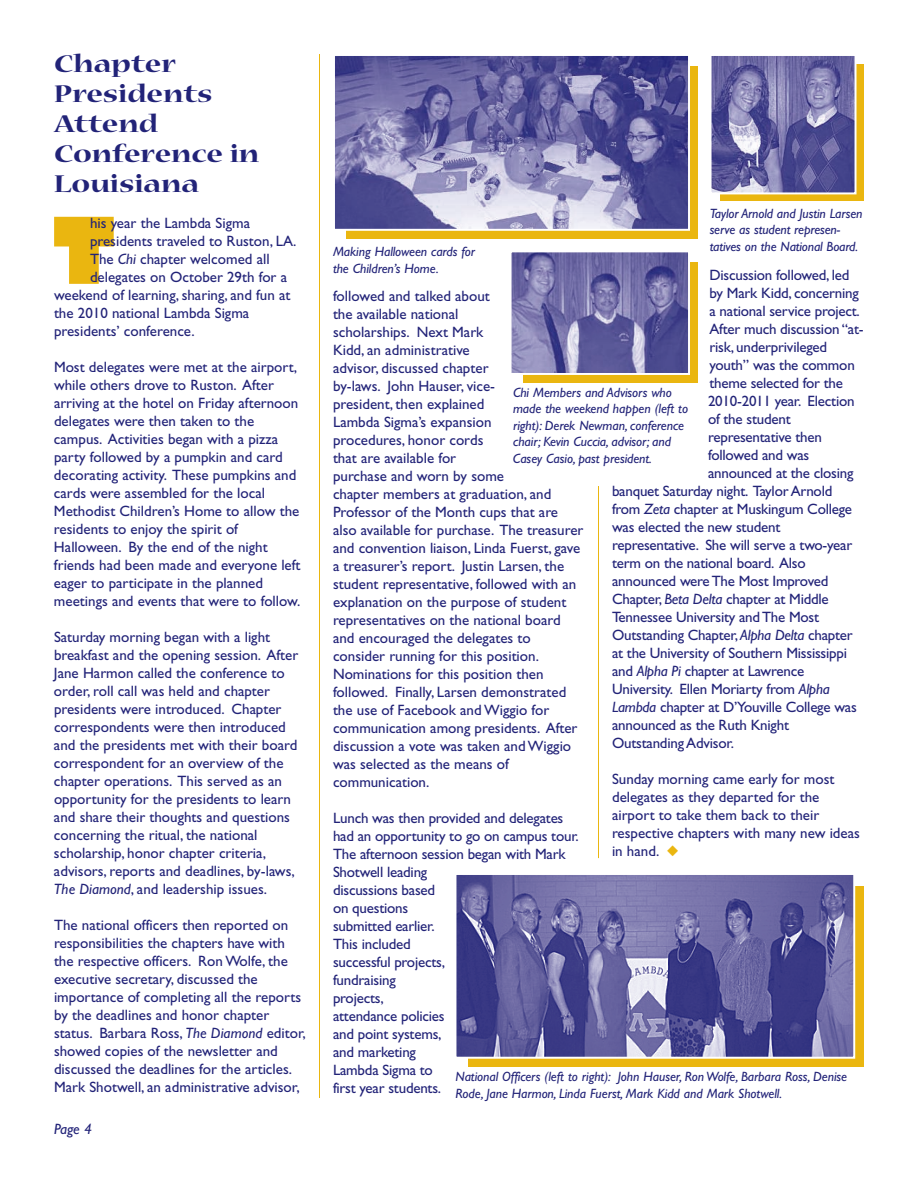
<style>
.page{position:relative;width:918px;height:1188px;background:#fff}
.page>*{position:absolute;margin:0;border:0;box-sizing:border-box;transform-origin:0 0}
.t1{font:800 90px "Gill Sans";color:#eab610}
.t2{font:700 expanded 27px/30px "Nueva";color:#222378}
.t3{font:15px/18px "Gill Sans";color:#222378}
.t4{font:italic 15px "Gill Sans";color:#222378}
.t5{font:italic 13.5px/16.5px "Gill Sans";letter-spacing:-.005em;color:#222378}
.s1{font-style:italic}
.s2{color:#eab610}
</style>
<div class="page">
<hr style="left:319px;top:54px;width:1px;height:1044px;background:#eab610">
<hr style="left:598px;top:486px;width:1px;height:372px;background:#eab610">
<div style="left:523px;top:262px;width:175px;height:120px;background:#eab610"></div>
<img style="left:513px;top:253px;width:174px;height:119px">
<div style="left:510px;top:250px;width:180px;height:125px;border:2px solid #fff"></div>
<div style="left:346px;top:66px;width:352px;height:172px;background:#eab610"></div>
<img style="left:336px;top:57px;width:351px;height:171px">
<div style="left:333px;top:54px;width:357px;height:177px;border:2px solid #fff"></div>
<div style="left:468px;top:886px;width:396px;height:181px;background:#eab610"></div>
<img style="left:457px;top:876px;width:395px;height:180px">
<div style="left:454px;top:873px;width:401px;height:186px;border:2px solid #fff"></div>
<div style="left:720px;top:64px;width:144px;height:137px;background:#eab610"></div>
<img style="left:713px;top:57px;width:141px;height:134px">
<div style="left:710px;top:54px;width:147px;height:140px;border:2px solid #fff"></div>
<h2 class="t2" style="left:54px;top:51px;width:207px">Chapter<br>Presidents<br>Attend<br>Conference in<br>Louisiana</h2>
<p class="t3" style="left:90px;top:216px;width:162px">his year the Lambda Sigma</p>
<p class="t3" style="left:90px;top:234px;width:208px">presidents traveled to Ruston, LA.</p>
<p class="t3" style="left:90px;top:252px;width:181px">The <span class="s1">Chi</span> chapter welcomed all</p>
<p class="t3" style="left:90px;top:270px;width:199px">delegates on October 29th for a</p>
<p class="t3" style="left:54px;top:288px;width:238px">weekend of learning, sharing, and fun at</p>
<p class="t3" style="left:54px;top:306px;width:197px">the 2010 national Lambda Sigma</p>
<p class="t3" style="left:54px;top:324px;width:142px">presidents’ conference.</p>
<p class="t3" style="left:54px;top:360px;width:248px">Most delegates were met at the airport, while others drove to Ruston. After arriving at the hotel on Friday afternoon delegates were then taken to the campus. Activities began with a pizza party followed by a pumpkin and card decorating activity. These pumpkins and cards were assembled for the local Methodist Children’s Home to allow the residents to enjoy the spirit of Halloween. By the end of the night friends had been made and everyone left eager to participate in the planned meetings and events that were to follow.</p>
<p class="t3" style="left:54px;top:630px;width:246px">Saturday morning began with a light breakfast and the opening session. After Jane Harmon called the conference to order, roll call was held and chapter presidents were introduced. Chapter correspondents were then introduced and the presidents met with their board correspondent for an overview of the chapter operations. This served as an opportunity for the presidents to learn and share their thoughts and questions concerning the ritual, the national scholarship, honor chapter criteria, advisors, reports and deadlines, by-laws, <span class="s1">The Diamond</span>, and leadership issues.</p>
<p class="t3" style="left:54px;top:918px;width:253px">The national officers then reported on responsibilities the chapters have with the respective officers. RonWolfe, the executive secretary, discussed the importance of completing all the reports by the deadlines and honor chapter status. Barbara Ross, <span class="s1">The Diamond</span> editor, showed copies of the newsletter and discussed the deadlines for the articles.<br>Mark Shotwell, an administrative advisor,</p>
<h1 class="t1" style="left:52px;top:200px;width:64px">T</h1>
<p class="t4" style="left:54px;top:1123px;width:39px">Page 4</p>
<p class="t5" style="left:710px;top:206px;width:154px">Taylor Arnold and Justin Larsen serve as student represen&shy;tatives on the National Board.</p>
<p class="t5" style="left:333px;top:245px;width:144px">Making Halloween cards for the Children’s Home.</p>
<p class="t3" style="left:710px;top:267px;width:141px">Discussion followed, led</p>
<p class="t3" style="left:710px;top:285px;width:151px">by Mark Kidd, concerning</p>
<p class="t3" style="left:710px;top:303px;width:152px">a national service project.</p>
<p class="t3" style="left:710px;top:321px;width:156px">After much discussion “at-</p>
<p class="t3" style="left:710px;top:339px;width:119px">risk, underprivileged</p>
<p class="t3" style="left:710px;top:357px;width:147px">youth” was the common</p>
<p class="t3" style="left:710px;top:375px;width:135px">theme selected for the</p>
<p class="t3" style="left:708px;top:393px;width:148px">2010-2011 year. Election</p>
<p class="t3" style="left:708px;top:411px;width:84px">of the student</p>
<p class="t3" style="left:708px;top:429px;width:116px">representative then</p>
<p class="t3" style="left:708px;top:447px;width:103px">followed and was</p>
<p class="t3" style="left:708px;top:465px;width:147px">announced at the closing</p>
<p class="t3" style="left:612px;top:483px;width:222px">banquet Saturday night. Taylor Arnold</p>
<p class="t3" style="left:612px;top:501px;width:242px">from <span class="s1">Zeta</span> chapter at Muskingum College</p>
<p class="t3" style="left:612px;top:519px;width:170px">was elected the new student</p>
<p class="t3" style="left:612px;top:537px;width:242px">representative. She will serve a two-year</p>
<p class="t3" style="left:612px;top:555px;width:195px">term on the national board. Also</p>
<p class="t3" style="left:612px;top:573px;width:218px">announced wereThe Most Improved</p>
<p class="t3" style="left:612px;top:591px;width:218px">Chapter, <span class="s1">Beta Delta</span> chapter at Middle</p>
<p class="t3" style="left:612px;top:609px;width:209px">Tennessee University andThe Most</p>
<p class="t3" style="left:612px;top:627px;width:242px">Outstanding Chapter, <span class="s1">Alpha Delta</span> chapter</p>
<p class="t3" style="left:612px;top:645px;width:237px">at the University of Southern Mississippi</p>
<p class="t3" style="left:612px;top:663px;width:194px">and <span class="s1">Alpha Pi</span> chapter at Lawrence</p>
<p class="t3" style="left:612px;top:681px;width:219px">University. Ellen Moriarty from <span class="s1">Alpha</span></p>
<p class="t3" style="left:612px;top:699px;width:246px"><span class="s1">Lambda</span> chapter at D’Youville College was</p>
<p class="t3" style="left:612px;top:717px;width:179px">announced as the Ruth Knight</p>
<p class="t3" style="left:612px;top:735px;width:124px">Outstanding Advisor.</p>
<p class="t3" style="left:612px;top:771px;width:249px">Sunday morning came early for most delegates as they departed for the airport to take them back to their respective chapters with many new ideas in hand. <span class="s2">◆</span></p>
<p class="t3" style="left:333px;top:288px;width:252px">followed and talked about<br>the available national<br>scholarships. Next Mark<br>Kidd, an administrative<br>advisor, discussed chapter<br>by-laws. John Hauser, vice-<br>president, then explained<br>Lambda Sigma’s expansion<br>procedures, honor cords<br>that are available for<br>purchase and worn by some<br>chapter members at graduation, and<br>Professor of the Month cups that are also available for purchase. The treasurer and convention liaison, Linda Fuerst, gave a treasurer’s report. Justin Larsen, the student representative, followed with an explanation on the purpose of student representatives on the national board and encouraged the delegates to consider running for this position.<br>Nominations for this position then followed. Finally, Larsen demonstrated the use of Facebook andWiggio for communication among presidents. After discussion a vote was taken andWiggio was selected as the means of communication.</p>
<p class="t3" style="left:333px;top:810px;width:247px">Lunch was then provided and delegates had an opportunity to go on campus tour.<br>The afternoon session began with Mark<br>Shotwell leading<br>discussions based<br>on questions<br>submitted earlier.<br>This included<br>successful projects,<br>fundraising<br>projects,<br>attendance policies<br>and point systems,<br>and marketing<br>Lambda Sigma to<br>first year students.</p>
<p class="t5" style="left:513px;top:385px;width:177px">Chi Members and Advisors who made the weekend happen (left to right): Derek Newman, conference chair; Kevin Cuccia, advisor; and<br>Casey Casio, past president.</p>
<p class="t5" style="left:456px;top:1070px;width:393px">National Officers (left to right): John Hauser, RonWolfe, Barbara Ross, Denise<br>Rode, Jane Harmon, Linda Fuerst, Mark Kidd and Mark Shotwell.</p>
</div>
